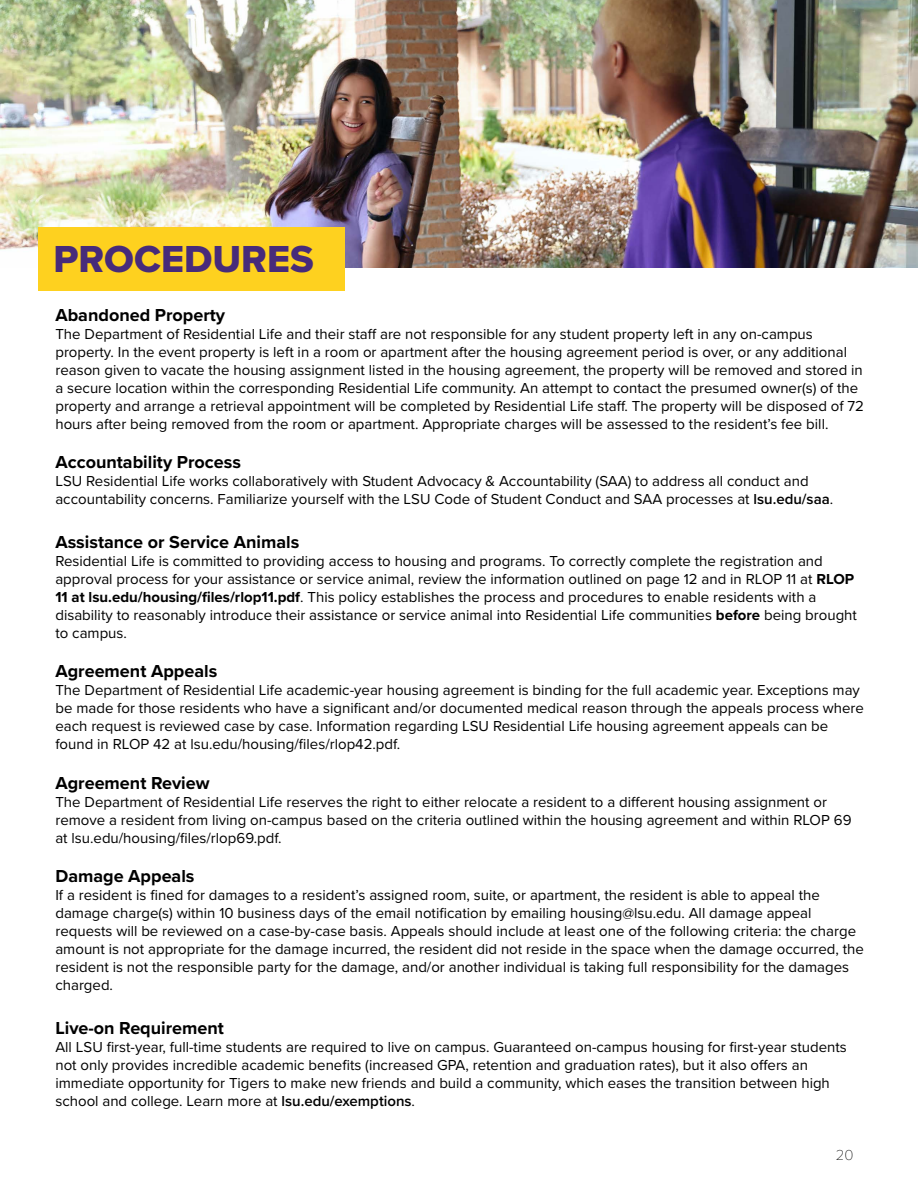
<style>
.page{position:relative;width:918px;height:1188px;background:#fff}
.page>*{position:absolute;margin:0;border:0;box-sizing:border-box;transform-origin:0 0}
.t1{font:39px "Proxima Nova Extrabld";color:#472b7a}
.t2{font:700 18px "Proxima Nova";color:#000}
.t3{font:15px/18px "Proxima Nova";color:#000}
.t4{font:100 15px "Proxima Nova T";color:#000}
.s1{font-weight:600}
.s2{font-weight:700}
</style>
<div class="page">
<img style="left:0;top:0;width:918px;height:267px">
<div style="left:38px;top:227px;width:307px;height:63px;background:#fed11f"></div>
<h1 class="t1" style="left:53px;top:230px;width:262px">PROCEDURES</h1>
<p class="t2" style="left:55px;top:301px;width:171px">Abandoned Property</p>
<p class="t3" style="left:55px;top:324px;width:810px">The Department of Residential Life and their staff are not responsible for any student property left in any on-campus property. In the event property is left in a room or apartment after the housing agreement period is over, or any additional reason given to vacate the housing assignment listed in the housing agreement, the property will be removed and stored in a secure location within the corresponding Residential Life community. An attempt to contact the presumed owner(s) of the property and arrange a retrieval appointment will be completed by Residential Life staff. The property will be disposed of 72 hours after being removed from the room or apartment. Appropriate charges will be assessed to the resident’s fee bill.</p>
<p class="t2" style="left:55px;top:449px;width:187px">Accountability Process</p>
<p class="t3" style="left:55px;top:472px;width:779px">LSU Residential Life works collaboratively with Student Advocacy &amp; Accountability (SAA) to address all conduct and accountability concerns. Familiarize yourself with the LSU Code of Student Conduct and SAA processes at <span class="s1">lsu.edu/saa</span>.</p>
<p class="t2" style="left:55px;top:528px;width:245px">Assistance or Service Animals</p>
<p class="t3" style="left:55px;top:551px;width:803px">Residential Life is committed to providing access to housing and programs. To correctly complete the registration and approval process for your assistance or service animal, review the information outlined on page 12 and in RLOP 11 at <span class="s2">RLOP 11 at lsu.edu/housing/files/rlop11.pdf</span>. This policy establishes the process and procedures to enable residents with a disability to reasonably introduce their assistance or service animal into Residential Life communities <span class="s2">before</span> being brought to campus.</p>
<p class="t2" style="left:55px;top:658px;width:163px">Agreement Appeals</p>
<p class="t3" style="left:55px;top:681px;width:810px">The Department of Residential Life academic-year housing agreement is binding for the full academic year. Exceptions may be made for those residents who have a significant and/or documented medical reason through the appeals process where each request is reviewed case by case. Information regarding LSU Residential Life housing agreement appeals can be found in RLOP 42 at lsu.edu/housing/files/rlop42.pdf.</p>
<p class="t2" style="left:55px;top:769px;width:156px">Agreement Review</p>
<p class="t3" style="left:55px;top:792px;width:798px">The Department of Residential Life reserves the right to either relocate a resident to a different housing assignment or remove a resident from living on-campus based on the criteria outlined within the housing agreement and within RLOP 69 at lsu.edu/housing/files/rlop69.pdf.</p>
<p class="t2" style="left:55px;top:863px;width:141px">Damage Appeals</p>
<p class="t3" style="left:55px;top:886px;width:810px">If a resident is fined for damages to a resident’s assigned room, suite, or apartment, the resident is able to appeal the damage charge(s) within 10 business days of the email notification by emailing housing@lsu.edu. All damage appeal requests will be reviewed on a case-by-case basis. Appeals should include at least one of the following criteria: the charge amount is not appropriate for the damage incurred, the resident did not reside in the space when the damage occurred, the resident is not the responsible party for the damage, and/or another individual is taking full responsibility for the damages charged.</p>
<p class="t2" style="left:55px;top:1014px;width:170px">Live-on Requirement</p>
<p class="t3" style="left:55px;top:1037px;width:793px">All LSU first-year, full-time students are required to live on campus. Guaranteed on-campus housing for first-year students not only provides incredible academic benefits (increased GPA, retention and graduation rates), but it also offers an immediate opportunity for Tigers to make new friends and build a community, which eases the transition between high school and college. Learn more at <span class="s1">lsu.edu/exemptions</span>.</p>
<p class="t4" style="left:836px;top:1144px;width:19px">20</p>
</div>
